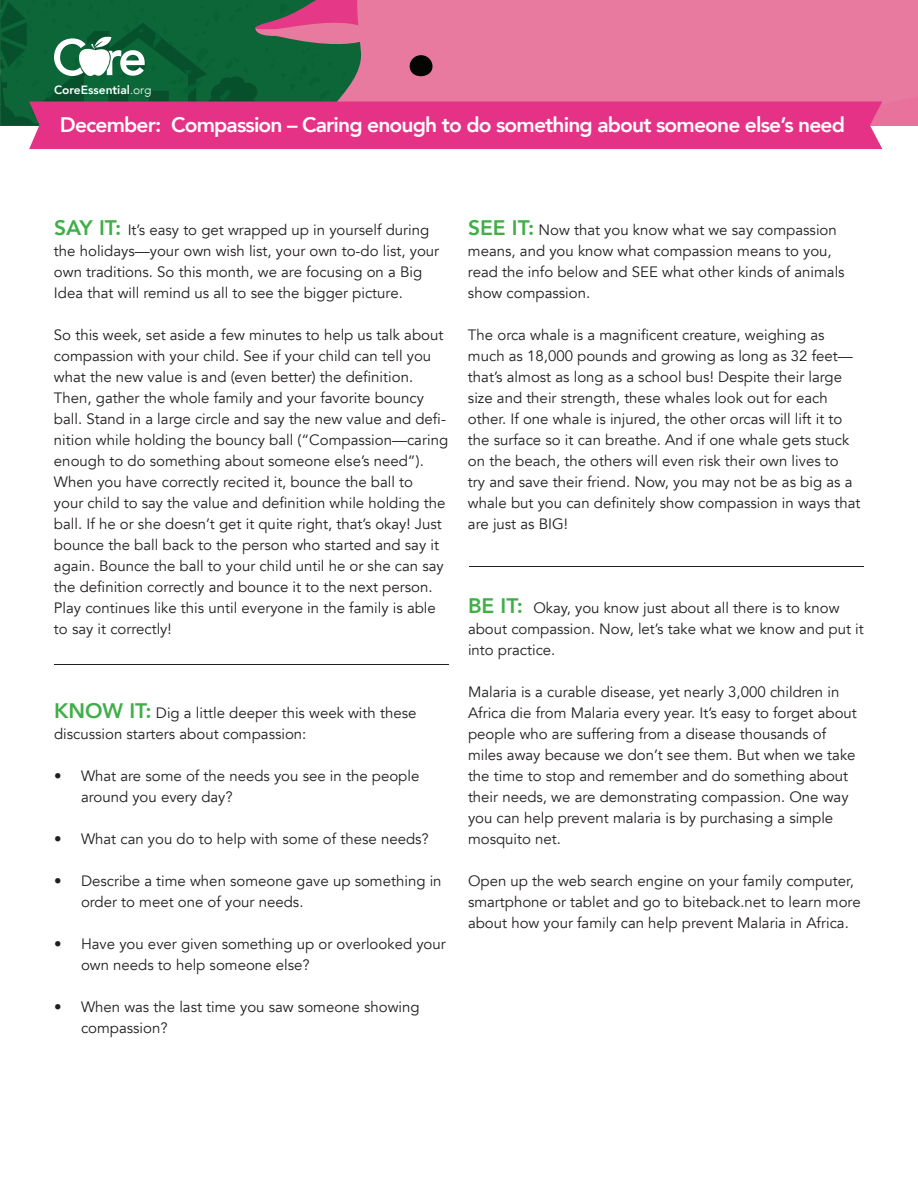
<style>
.page{position:relative;width:918px;height:1188px;background:#fff}
.page>*{position:absolute;margin:0;border:0;box-sizing:border-box;transform-origin:0 0}
.t1{font:800 21px "Avenir";letter-spacing:-.04em;color:#fff}
.t2{font:15px/21px "Avenir";color:#231f20}
.t3{font:800 12px "Avenir";color:#fff}
.s1{font-weight:300}
.s2{font-weight:800;font-size:21px;color:#40ae49}
</style>
<div class="page">
<svg style="left:0;top:0;width:918px;height:149px;background:#b16280"></svg>
<hr style="left:54px;top:665px;width:394px;height:1px;background:#231f20">
<hr style="left:470px;top:566px;width:394px;height:1px;background:#231f20">
<p class="t3" style="left:54px;top:81px;width:99px">CoreEssential<span class="s1">.org</span></p>
<h1 class="t1" style="left:60px;top:109px;width:787px">December: Compassion – Caring enough to do something about someone else’s need</h1>
<p class="t2" style="left:54px;top:219px;width:387px"><span class="s2">SAY IT:</span> It’s easy to get wrapped up in yourself during the holidays—your own wish list, your own to-do list, your own traditions. So this month, we are focusing on a Big Idea that will remind us all to see the bigger picture.</p>
<p class="t2" style="left:54px;top:324px;width:396px">So this week, set aside a few minutes to help us talk about compassion with your child. See if your child can tell you what the new value is and (even better) the definition.<br>Then, gather the whole family and your favorite bouncy ball. Stand in a large circle and say the new value and defi&shy;nition while holding the bouncy ball (“Compassion—caring enough to do something about someone else’s need”).<br>When you have correctly recited it, bounce the ball to<br>your child to say the value and definition while holding the ball. If he or she doesn’t get it quite right, that’s okay! Just bounce the ball back to the person who started and say it again. Bounce the ball to your child until he or she can say the definition correctly and bounce it to the next person.<br>Play continues like this until everyone in the family is able to say it correctly!</p>
<p class="t2" style="left:54px;top:702px;width:364px"><span class="s2">KNOW IT:</span> Dig a little deeper this week with these discussion starters about compassion:</p>
<p class="t2" style="left:81px;top:765px;width:340px;text-indent:-27px">• What are some of the needs you see in the people around you every day?</p>
<p class="t2" style="left:54px;top:828px;width:376px">• What can you do to help with some of these needs?</p>
<p class="t2" style="left:81px;top:870px;width:362px;text-indent:-27px">• Describe a time when someone gave up something in order to meet one of your needs.</p>
<p class="t2" style="left:81px;top:933px;width:366px;text-indent:-27px">• Have you ever given something up or overlooked your own needs to help someone else?</p>
<p class="t2" style="left:81px;top:996px;width:340px;text-indent:-27px">• When was the last time you saw someone showing compassion?</p>
<p class="t2" style="left:468px;top:219px;width:378px"><span class="s2">SEE IT:</span> Now that you know what we say compassion means, and you know what compassion means to you, read the info below and SEE what other kinds of animals show compassion.</p>
<p class="t2" style="left:468px;top:324px;width:394px">The orca whale is a magnificent creature, weighing as much as 18,000 pounds and growing as long as 32 feet— that’s almost as long as a school bus! Despite their large size and their strength, these whales look out for each other. If one whale is injured, the other orcas will lift it to the surface so it can breathe. And if one whale gets stuck on the beach, the others will even risk their own lives to<br>try and save their friend. Now, you may not be as big as a whale but you can definitely show compassion in ways that are just as BIG!</p>
<p class="t2" style="left:468px;top:597px;width:397px"><span class="s2">BE IT:</span> Okay, you know just about all there is to know about compassion. Now, let’s take what we know and put it into practice.</p>
<p class="t2" style="left:468px;top:681px;width:390px">Malaria is a curable disease, yet nearly 3,000 children in Africa die from Malaria every year. It’s easy to forget about people who are suffering from a disease thousands of miles away because we don’t see them. But when we take the time to stop and remember and do something about their needs, we are demonstrating compassion. One way you can help prevent malaria is by purchasing a simple mosquito net.</p>
<p class="t2" style="left:468px;top:870px;width:394px">Open up the web search engine on your family computer, smartphone or tablet and go to biteback.net to learn more about how your family can help prevent Malaria in Africa.</p>
</div>
